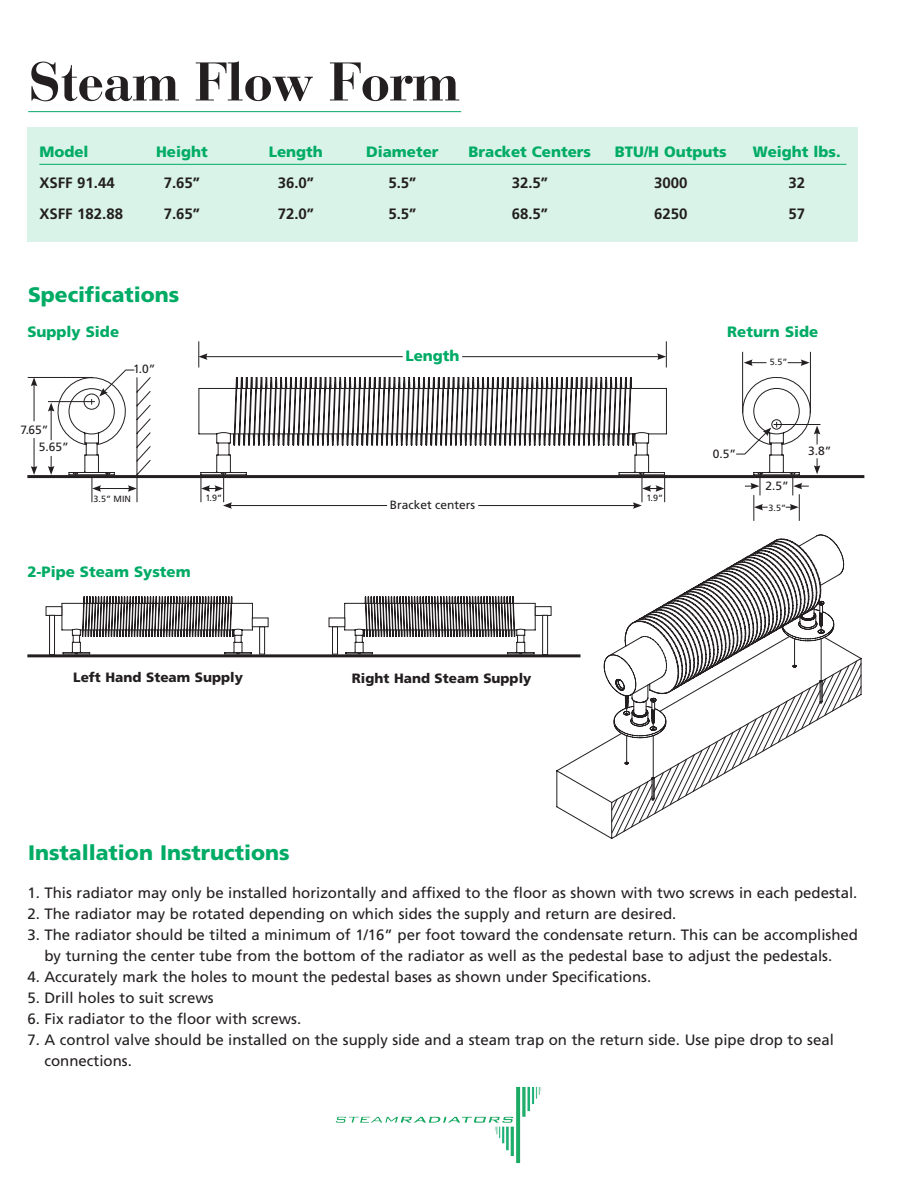
<style>
.page{position:relative;width:918px;height:1188px;background:#fff}
.page>*{position:absolute;margin:0;border:0;box-sizing:border-box;transform-origin:0 0}
.t1{font:700 54px "Bauer Bodoni";letter-spacing:-.02em;color:#231f20}
.t2{font:900 21px "Frutiger LT Com";color:#00ab65}
.t3{font:15px/21px "Frutiger LT";color:#231f20;text-align:center}
.t4{font:900 15px "Frutiger LT Com";color:#00ab65}
.t5{font:700 15px "Frutiger LT Com";color:#231f20}
.t6{font:900 13.5px "Frutiger LT Com";color:#231f20}
.t7{font:12px "Frutiger LT";color:#231f20}
.t8{font:9px "Frutiger LT";color:#231f20}
</style>
<div class="page">
<div style="left:27px;top:127px;width:831px;height:115px;background:#d9f3e8"></div>
<hr style="left:39px;top:164px;width:807px;height:1px;background:#00ab65">
<hr style="left:28px;top:111px;width:433px;height:1px;background:#00ab65">
<svg style="left:556px;top:654px;width:59px;height:185px"></svg>
<svg style="left:603px;top:535px;width:229px;height:203px"></svg>
<svg style="left:611px;top:539px;width:251px;height:298px"></svg>
<hr style="left:27px;top:475px;width:837px;height:3px;background:#231f20">
<hr style="left:27px;top:654px;width:553px;height:3px;background:#231f20">
<svg style="left:200px;top:377px;width:467px;height:98px"></svg>
<svg style="left:199px;top:377px;width:431px;height:69px"></svg>
<svg style="left:61px;top:597px;width:192px;height:57px"></svg>
<div style="left:46px;top:606px;width:16px;height:10px;background:#fff;border:1px solid #231f20"></div>
<svg style="left:49px;top:615px;width:6px;height:40px"></svg>
<div style="left:252px;top:618px;width:16px;height:9px;border:1px solid #231f20"></div>
<svg style="left:259px;top:627px;width:6px;height:27px"></svg>
<svg style="left:344px;top:597px;width:192px;height:57px"></svg>
<div style="left:535px;top:606px;width:16px;height:10px;background:#fff;border:1px solid #231f20"></div>
<svg style="left:542px;top:615px;width:6px;height:40px"></svg>
<div style="left:329px;top:618px;width:16px;height:9px;border:1px solid #231f20"></div>
<svg style="left:332px;top:627px;width:6px;height:27px"></svg>
<hr style="left:462px;top:356px;width:198px;height:1px;background:#231f20">
<svg style="left:657px;top:341px;width:10px;height:27px"></svg>
<hr style="left:205px;top:356px;width:198px;height:1px;background:#231f20">
<svg style="left:199px;top:341px;width:9px;height:27px"></svg>
<svg style="left:201px;top:471px;width:464px;height:38px"></svg>
<hr style="left:34px;top:438px;width:1px;height:30px;background:#231f20">
<svg style="left:31px;top:466px;width:6px;height:9px"></svg>
<hr style="left:34px;top:384px;width:1px;height:37px;background:#231f20">
<svg style="left:31px;top:378px;width:6px;height:8px"></svg>
<svg style="left:48px;top:370px;width:102px;height:132px"></svg>
<hr style="left:48px;top:401px;width:47px;height:1px;background:#231f20">
<hr style="left:28px;top:377px;width:65px;height:1px;background:#231f20">
<svg style="left:744px;top:359px;width:23px;height:7px"></svg>
<svg style="left:788px;top:359px;width:22px;height:7px"></svg>
<hr style="left:742px;top:352px;width:1px;height:61px;background:#231f20">
<hr style="left:810px;top:352px;width:1px;height:61px;background:#231f20">
<svg style="left:736px;top:377px;width:84px;height:144px"></svg>
<hr style="left:774px;top:424px;width:47px;height:1px;background:#231f20">
<img style="left:336px;top:1087px;width:205px;height:76px">
<p class="t1" style="left:28px;top:49px;width:433px">Steam Flow Form</p>
<p class="t4" style="left:39px;top:143px;width:51px">Model</p>
<p class="t4" style="left:156px;top:143px;width:53px">Height</p>
<p class="t4" style="left:269px;top:143px;width:56px">Length</p>
<p class="t4" style="left:366px;top:143px;width:74px">Diameter</p>
<p class="t4" style="left:469px;top:143px;width:124px">Bracket Centers</p>
<p class="t4" style="left:615px;top:143px;width:113px">BTU/H Outputs</p>
<p class="t4" style="left:753px;top:143px;width:89px">Weight lbs.</p>
<p class="t5" style="left:39px;top:174px;width:77px">XSFF 91.44</p>
<p class="t5" style="left:164px;top:174px;width:38px">7.65”</p>
<p class="t5" style="left:278px;top:174px;width:38px">36.0”</p>
<p class="t5" style="left:388px;top:174px;width:30px">5.5”</p>
<p class="t5" style="left:512px;top:174px;width:38px">32.5”</p>
<p class="t5" style="left:654px;top:174px;width:35px">3000</p>
<p class="t5" style="left:789px;top:174px;width:18px">32</p>
<p class="t5" style="left:39px;top:204px;width:85px">XSFF 182.88</p>
<p class="t5" style="left:164px;top:204px;width:38px">7.65”</p>
<p class="t5" style="left:278px;top:204px;width:38px">72.0”</p>
<p class="t5" style="left:388px;top:204px;width:30px">5.5”</p>
<p class="t5" style="left:512px;top:204px;width:38px">68.5”</p>
<p class="t5" style="left:654px;top:204px;width:35px">6250</p>
<p class="t5" style="left:789px;top:204px;width:18px">57</p>
<p class="t2" style="left:28px;top:282px;width:153px">Specifications</p>
<p class="t4" style="left:27px;top:322px;width:93px">Supply Side</p>
<p class="t7" style="left:133px;top:362px;width:24px">1.0”</p>
<p class="t7" style="left:20px;top:422px;width:30px">7.65”</p>
<p class="t7" style="left:39px;top:440px;width:32px">5.65”</p>
<p class="t8" style="left:94px;top:493px;width:39px">3.5” MIN</p>
<p class="t4" style="left:405px;top:346px;width:56px">Length</p>
<p class="t8" style="left:206px;top:493px;width:18px">1.9”</p>
<p class="t8" style="left:647px;top:493px;width:18px">1.9”</p>
<p class="t7" style="left:390px;top:498px;width:87px">Bracket centers</p>
<p class="t4" style="left:27px;top:562px;width:165px">2-Pipe Steam System</p>
<p class="t6" style="left:73px;top:669px;width:171px">Left Hand Steam Supply</p>
<p class="t6" style="left:352px;top:671px;width:181px">Right Hand Steam Supply</p>
<p class="t4" style="left:727px;top:322px;width:93px">Return Side</p>
<p class="t8" style="left:770px;top:357px;width:19px">5.5”</p>
<p class="t7" style="left:713px;top:447px;width:25px">0.5”</p>
<p class="t7" style="left:808px;top:444px;width:25px">3.8”</p>
<p class="t7" style="left:765px;top:478px;width:25px">2.5”</p>
<p class="t8" style="left:769px;top:502px;width:19px">3.5”</p>
<p class="t2" style="left:28px;top:840px;width:263px">Installation Instructions</p>
<p class="t3" style="left:27px;top:883px;width:832px">1. This radiator may only be installed horizontally and affixed to the floor as shown with two screws in each pedestal.</p>
<p class="t3" style="left:27px;top:904px;width:650px">2. The radiator may be rotated depending on which sides the supply and return are desired.</p>
<p class="t3" style="left:27px;top:925px;width:832px">3. The radiator should be tilted a minimum of 1/16” per foot toward the condensate return. This can be accomplished by turning the center tube from the bottom of the radiator as well as the pedestal base to adjust the pedestals.</p>
<p class="t3" style="left:27px;top:967px;width:625px">4. Accurately mark the holes to mount the pedestal bases as shown under Specifications.</p>
<p class="t3" style="left:27px;top:988px;width:188px">5. Drill holes to suit screws</p>
<p class="t3" style="left:27px;top:1009px;width:275px">6. Fix radiator to the floor with screws.</p>
<p class="t3" style="left:44px;top:1030px;width:791px;text-align:left;text-indent:-17px">7. A control valve should be installed on the supply side and a steam trap on the return side. Use pipe drop to seal connections.</p>
</div>
